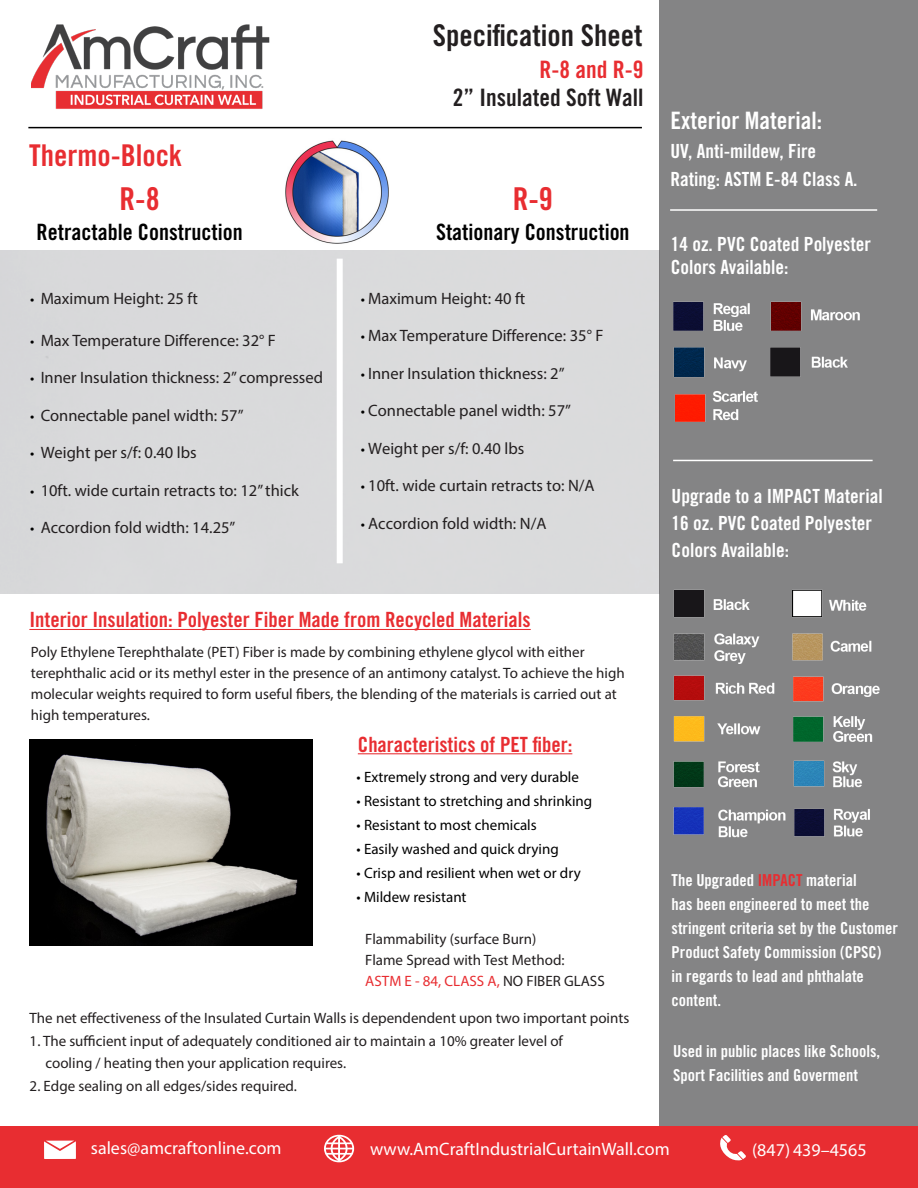
<style>
.page{position:relative;width:918px;height:1188px;background:#fff}
.page>*{position:absolute;margin:0;border:0;box-sizing:border-box;transform-origin:0 0}
.TOC_Title{font:31.5px "Trade Gothic LT Std Bd Cn 20";color:#e82d31}
.Body_Copy{font:30px "Trade Gothic LT Std Bd Cn 20";color:#231f20}
.TOC_Title-2{font:30px "Trade Gothic LT Std Bd Cn 20";color:#e82d31}
.t1{font:24px "Trade Gothic LT Std Bd Cn 20";color:#231f20}
.Body_Copy-2{font:24px "Trade Gothic LT Std Bd Cn 20";color:#fff}
.Body_Copy-3{font:24px "Trade Gothic LT Std Bd Cn 20";color:#e82d31}
.TOC_Title-3{font:22.5px "Trade Gothic LT Std Bd Cn 20";color:#000}
.Body_Copy-4{font:21px "Trade Gothic LT Std Bd Cn 20";color:#e82d31}
.Body_Copy-5{font:19.5px "Trade Gothic LT Std Bd Cn 20";color:#fff}
.Body_Copy-6{font:18px "Myriad Pro";color:#fff}
.t2{font:16.5px "Myriad Pro";color:#231f20}
.Body_Copy-7{font:16.5px/24px "Trade Gothic LT Std Bd Cn 20";color:#fff}
.Body_Copy-8{font:15px/21px "Myriad Pro";color:#231f20}
.Body_Copy-9{font:15px "Myriad Pro";color:#000}
.Body_Copy-10{font:15px "Myriad Pro";color:#e82d31}
.s1{font-size:15px;color:#000}
.s2{color:#231f20}
.s3{color:#e82d31}
</style>
<div class="page">
<img style="left:31px;top:24px;width:239px;height:85px">
<div style="left:659px;top:0;width:259px;height:1128px;background:#848485"></div>
<div style="left:0;top:1127px;width:918px;height:61px;background:#e82d31"></div>
<svg style="left:324px;top:1135px;width:30px;height:27px"></svg>
<svg style="left:720px;top:1135px;width:26px;height:26px"></svg>
<svg style="left:44px;top:1141px;width:32px;height:18px"></svg>
<hr style="left:29px;top:629px;width:502px;height:1px;background:#e82d31">
<hr style="left:358px;top:753px;width:214px;height:1px;background:#e82d31">
<img style="left:673px;top:589px;width:207px;height:249px">
<img style="left:673px;top:301px;width:187px;height:121px">
<hr style="left:670px;top:209px;width:207px;height:2px;background:#fff">
<hr style="left:673px;top:460px;width:200px;height:1px;background:#fff">
<img style="left:30px;top:739px;width:282px;height:207px">
<hr style="left:28px;top:127px;width:614px;height:1px;background:#000">
<img style="left:285px;top:140px;width:104px;height:104px">
<p class="Body_Copy" style="left:433px;top:17px;width:211px">Specification Sheet</p>
<p class="TOC_Title-2" style="left:29px;top:137px;width:155px">Thermo-Block</p>
<p class="TOC_Title" style="left:120px;top:180px;width:42px">R-8</p>
<p class="TOC_Title-3" style="left:37px;top:219px;width:208px">Retractable Construction</p>
<p class="t2" style="left:30px;top:288px;width:169px"><span class="s1">•</span> Maximum Height: 25 ft</p>
<p class="t2" style="left:30px;top:330px;width:247px"><span class="s1">•</span> Max Temperature Difference: 32° F</p>
<p class="t2" style="left:30px;top:368px;width:294px"><span class="s1">•</span> Inner Insulation thickness: 2” compressed</p>
<p class="t2" style="left:30px;top:405px;width:215px"><span class="s1">•</span> Connectable panel width: 57”</p>
<p class="t2" style="left:30px;top:443px;width:168px"><span class="s1">•</span> Weight per s/f: 0.40 lbs</p>
<p class="t2" style="left:30px;top:480px;width:270px"><span class="s1">•</span> 10ft. wide curtain retracts to: 12” thick</p>
<p class="t2" style="left:30px;top:518px;width:207px"><span class="s1">•</span> Accordion fold width: 14.25”</p>
<p class="Body_Copy-3" style="left:540px;top:54px;width:105px">R-8 and R-9</p>
<p class="t1" style="left:453px;top:83px;width:192px">2” Insulated Soft Wall</p>
<p class="TOC_Title" style="left:513px;top:180px;width:42px">R-9</p>
<p class="TOC_Title-3" style="left:436px;top:219px;width:195px">Stationary Construction</p>
<p class="t2" style="left:361px;top:288px;width:166px"><span class="s1">•</span> Maximum Height: 40 ft</p>
<p class="t2" style="left:361px;top:326px;width:244px"><span class="s1">•</span> Max Temperature Difference: 35° F</p>
<p class="t2" style="left:361px;top:363px;width:205px"><span class="s1">•</span> Inner Insulation thickness: 2”</p>
<p class="t2" style="left:361px;top:401px;width:212px"><span class="s1">•</span> Connectable panel width: 57”</p>
<p class="t2" style="left:361px;top:438px;width:165px"><span class="s1">•</span> Weight per s/f: 0.40 lbs</p>
<p class="t2" style="left:361px;top:476px;width:235px"><span class="s1">•</span> 10ft. wide curtain retracts to: N/A</p>
<p class="t2" style="left:361px;top:513px;width:187px"><span class="s1">•</span> Accordion fold width: N/A</p>
<p class="Body_Copy-4" style="left:29px;top:607px;width:503px">Interior Insulation: Polyester Fiber Made from Recycled Materials</p>
<p class="Body_Copy-8" style="left:31px;top:642px;width:595px">Poly Ethylene Terephthalate (PET) Fiber is made by combining ethylene glycol with either terephthalic acid or its methyl ester in the presence of an antimony catalyst. To achieve the high molecular weights required to form useful fibers, the blending of the materials is carried out at high temperatures.</p>
<p class="Body_Copy-4" style="left:358px;top:731px;width:216px">Characteristics of PET fiber:</p>
<p class="Body_Copy-9" style="left:357px;top:768px;width:224px">• Extremely strong and very durable</p>
<p class="Body_Copy-9" style="left:357px;top:792px;width:237px">• Resistant to stretching and shrinking</p>
<p class="Body_Copy-9" style="left:357px;top:816px;width:182px">• Resistant to most chemicals</p>
<p class="Body_Copy-9" style="left:357px;top:840px;width:204px">• Easily washed and quick drying</p>
<p class="Body_Copy-9" style="left:357px;top:864px;width:226px">• Crisp and resilient when wet or dry</p>
<p class="Body_Copy-9" style="left:357px;top:888px;width:111px">• Mildew resistant</p>
<p class="Body_Copy-8" style="left:365px;top:928px;width:173px">Flammability (surface Burn)</p>
<p class="Body_Copy-8" style="left:365px;top:949px;width:201px">Flame Spread with Test Method:</p>
<p class="Body_Copy-10" style="left:365px;top:971px;width:241px">ASTM E - 84, CLASS A, <span class="s2">NO FIBER GLASS</span></p>
<p class="Body_Copy-8" style="left:30px;top:1007px;width:601px">The net effectiveness of the Insulated Curtain Walls is dependendent upon two important points</p>
<p class="Body_Copy-8" style="left:30px;top:1030px;width:535px">1. The sufficient input of adequately conditioned air to maintain a 10% greater level of</p>
<p class="Body_Copy-8" style="left:46px;top:1052px;width:302px">cooling / heating then your application requires.</p>
<p class="Body_Copy-8" style="left:30px;top:1075px;width:269px">2. Edge sealing on all edges/sides required.</p>
<p class="Body_Copy-2" style="left:670px;top:106px;width:153px">Exterior Material:</p>
<p class="Body_Copy-5" style="left:670px;top:139px;width:147px">UV, Anti-mildew, Fire</p>
<p class="Body_Copy-5" style="left:670px;top:168px;width:189px">Rating: ASTM E-84 Class A.</p>
<p class="Body_Copy-5" style="left:671px;top:232px;width:202px">14 oz. PVC Coated Polyester</p>
<p class="Body_Copy-5" style="left:671px;top:255px;width:119px">Colors Available:</p>
<p class="Body_Copy-5" style="left:672px;top:485px;width:213px">Upgrade to a IMPACT Material</p>
<p class="Body_Copy-5" style="left:672px;top:512px;width:202px">16 oz. PVC Coated Polyester</p>
<p class="Body_Copy-5" style="left:672px;top:539px;width:119px">Colors Available:</p>
<p class="Body_Copy-7" style="left:672px;top:868px;width:228px">The Upgraded <span class="s3">IMPACT</span> material<br>has been engineered to meet the stringent criteria set by the Customer<br>Product Safety Commission (CPSC)<br>in regards to lead and phthalate content.</p>
<p class="Body_Copy-7" style="left:673px;top:1039px;width:208px">Used in public places like Schools,<br>Sport Facilities and Goverment</p>
<p class="Body_Copy-6" style="left:91px;top:1137px;width:192px">sales@amcraftonline.com</p>
<p class="Body_Copy-6" style="left:370px;top:1138px;width:301px">www.AmCraftIndustrialCurtainWall.com</p>
<p class="Body_Copy-6" style="left:752px;top:1139px;width:116px">(847) 439–4565</p>
</div>
